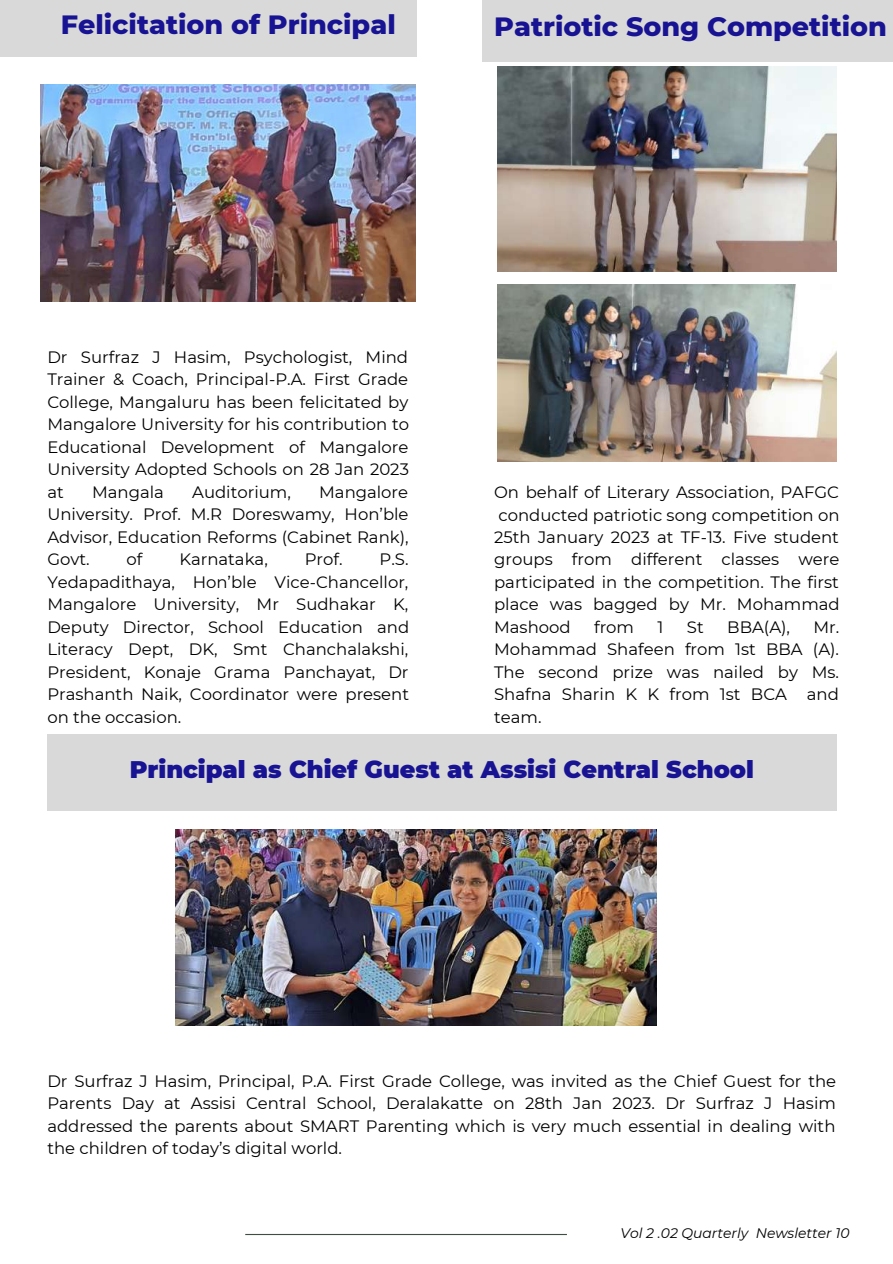
<style>
.page{position:relative;width:893px;height:1264px;background:#fff}
.page>*{position:absolute;margin:0;border:0;box-sizing:border-box;transform-origin:0 0}
.t1{font:800 27px "Montserrat";color:#181392}
.t2{font:900 24px "Montserrat";color:#181392}
.t3{font:16.5px/22.5px "Montserrat";color:#000;text-align:justify}
.t4{font:italic 13.95px "Montserrat";color:#000}
</style>
<div class="page">
<hr style="left:245px;top:1233px;width:322px;height:1px;background:#3e4e40">
<img style="left:497px;top:284px;width:339px;height:178px">
<img style="left:497px;top:67px;width:339px;height:205px">
<img style="left:41px;top:84px;width:374px;height:217px">
<img style="left:175px;top:829px;width:481px;height:196px">
<div style="left:0;top:0;width:416px;height:57px;background:#d9d9d9"></div>
<div style="left:47px;top:734px;width:789px;height:76px;background:#d9d9d9"></div>
<div style="left:482px;top:0;width:410px;height:62px;background:#d9d9d9"></div>
<h1 class="t1" style="left:61px;top:8px;width:336px">Felicitation of Principal</h1>
<h1 class="t1" style="left:494px;top:10px;width:394px">Patriotic Song Competition</h1>
<p class="t3" style="left:47px;top:345px;width:363px">Dr Surfraz J Hasim, Psychologist, Mind Trainer &amp; Coach, Principal-P.A. First Grade College, Mangaluru has been felicitated by Mangalore University for his contribution to Educational Development of Mangalore University Adopted Schools on 28 Jan 2023 at</p>
<p class="t3" style="left:47px;top:480px;width:363px;text-indent:272px">Mangalore University. Prof. M.R Doreswamy, Hon’ble Advisor, Education Reforms (Cabinet Rank), Govt.</p>
<p class="t3" style="left:92px;top:480px;width:73px">Mangala</p>
<p class="t3" style="left:192px;top:480px;width:100px">Auditorium,</p>
<p class="t3" style="left:494px;top:481px;width:347px">On behalf of Literary Association, PAFGC conducted patriotic song competition on 25th January 2023 at TF-13. Five student groups from different classes were participated in the competition. The first place was bagged by Mr. Mohammad Mashood</p>
<p class="t3" style="left:126px;top:548px;width:17px">of</p>
<p class="t3" style="left:179px;top:548px;width:90px">Karnataka,</p>
<p class="t3" style="left:305px;top:548px;width:39px">Prof.</p>
<p class="t3" style="left:47px;top:548px;width:363px;text-indent:332px">P.S.<br>Yedapadithaya, Hon’ble Vice-Chancellor, Mangalore University, Mr Sudhakar K, Deputy Director, School Education and Literacy Dept, DK, Smt Chanchalakshi, President, Konaje Grama Panchayat, Dr Prashanth Naik, Coordinator were present on the occasion.</p>
<h2 class="t2" style="left:130px;top:754px;width:625px">Principal as Chief Guest at Assisi Central School</h2>
<p class="t3" style="left:594px;top:615px;width:42px">from</p>
<p class="t3" style="left:657px;top:615px;width:7px">1</p>
<p class="t3" style="left:687px;top:615px;width:18px">St</p>
<p class="t3" style="left:727px;top:615px;width:64px">BBA(A),</p>
<p class="t3" style="left:494px;top:615px;width:347px;text-indent:319px">Mr.<br>Mohammad Shafeen from 1st BBA (A).<br>The second prize was nailed by Ms.<br>Shafna Sharin K K from 1st BCA and team.</p>
<p class="t3" style="left:47px;top:1069px;width:790px">Dr Surfraz J Hasim, Principal, P.A. First Grade College, was invited as the Chief Guest for the Parents Day at Assisi Central School, Deralakatte on 28th Jan 2023. Dr Surfraz J Hasim addressed the parents about SMART Parenting which is very much essential in dealing with the children of today’s digital world.</p>
<p class="t4" style="left:620px;top:1224px;width:231px">Vol 2 .02 Quarterly Newsletter 10</p>
</div>
